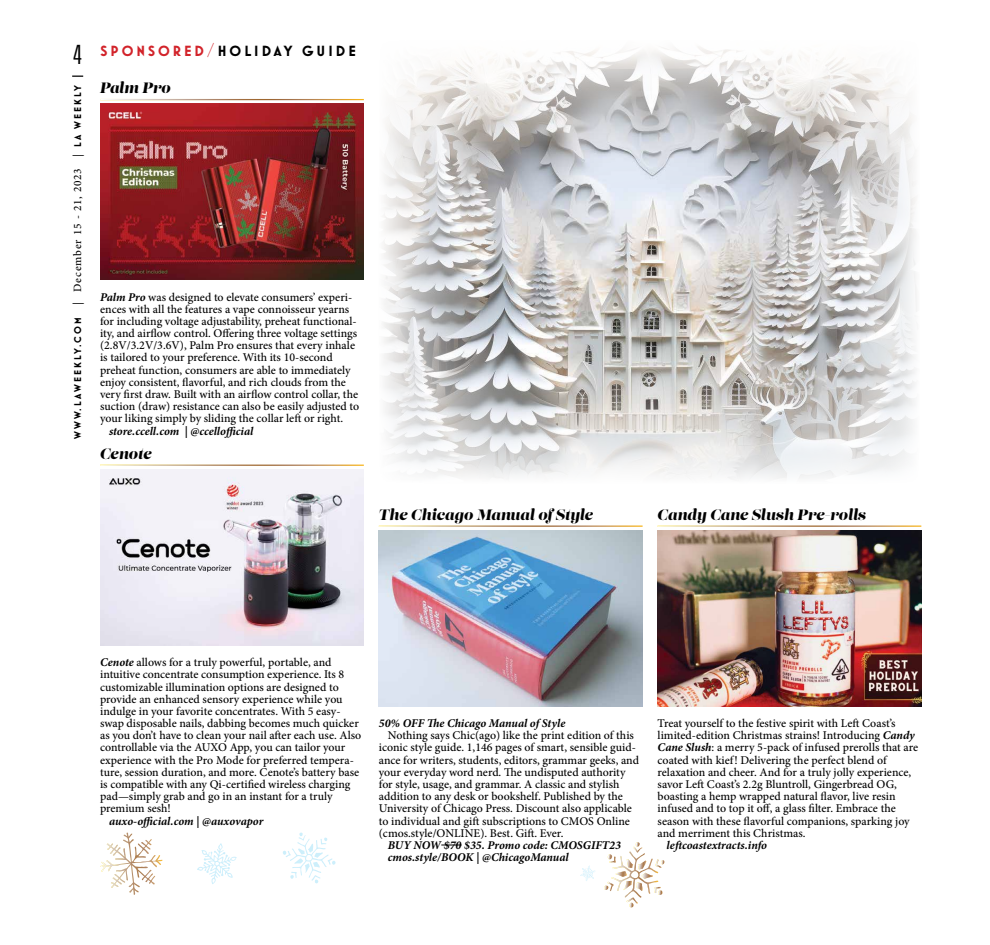
<style>
.page{position:relative;width:990px;height:945px;background:#fff}
.page>*{position:absolute;margin:0;border:0;box-sizing:border-box;transform-origin:0 0}
.t1{font:25px "Vanguard CF";color:#000}
.t2{font:italic 15px "Lust";color:#000}
.t3{font:700 15px "Mostra Nuova Alt D";letter-spacing:.2em;color:#000}
.t4{font:500 11.88px/12.1px "Minion Pro";color:#000}
.t5{font:italic 700 11.88px/12.1px "Minion Pro";color:#000}
.t6{font:700 10px "Mostra Nuova";letter-spacing:.225em;color:#000}
.s1{font-family:"Minion Pro";font-weight:500;font-size:11.25px}
.s2{color:#d2232a}
.s3{font-weight:300;font-size:17.5px;color:#d2232a}
.s4{font-weight:700;font-style:italic}
</style>
<div class="page">
<svg style="left:103px;top:833px;width:28px;height:33px"></svg>
<img style="left:100px;top:104px;width:264px;height:175px">
<img style="left:100px;top:469px;width:264px;height:176px">
<img style="left:379px;top:530px;width:263px;height:176px">
<svg style="left:441px;top:845px;width:21px;height:1px"></svg>
<img style="left:658px;top:530px;width:263px;height:176px">
<img style="left:383px;top:46px;width:534px;height:433px">
<svg style="left:604px;top:842px;width:61px;height:66px"></svg>
<svg style="left:283px;top:833px;width:53px;height:50px"></svg>
<svg style="left:197px;top:843px;width:40px;height:41px"></svg>
<svg style="left:580px;top:865px;width:15px;height:16px"></svg>
<h1 class="t1" style="left:73px;top:41px;width:11px">4</h1>
<p class="t6" style="left:72px;top:439px;width:356px;rotate:-90deg">WWW.LAWEEKLY.COM <span class="s1">| December 15 - 21, 2023 |</span> LA WEEKLY</p>
<p class="t3" style="left:101px;top:42px;width:257px"><span class="s2">SPONSORED</span><span class="s3">/</span>HOLIDAY GUIDE</p>
<p class="t2" style="left:100px;top:79px;width:72px">Palm Pro</p>
<p class="t4" style="left:100px;top:291px;width:261px"><span class="s4">Palm Pro</span> was designed to elevate consumers’ experi&shy;ences with all the features a vape connoisseur yearns for including voltage adjustability, preheat functional&shy;ity, and airflow control. Offering three voltage settings (2.8V/3.2V/3.6V), Palm Pro ensures that every inhale is tailored to your preference. With its 10-second preheat function, consumers are able to immediately enjoy consistent, flavorful, and rich clouds from the very first draw. Built with an airflow control collar, the suction (draw) resistance can also be easily adjusted to your liking simply by sliding the collar left or right.</p>
<p class="t5" style="left:109px;top:424px;width:146px">store.ccell.com | @ccellofficial</p>
<p class="t2" style="left:100px;top:444px;width:53px">Cenote</p>
<p class="t2" style="left:379px;top:505px;width:216px">The Chicago Manual of Style</p>
<p class="t2" style="left:658px;top:505px;width:210px">Candy Cane Slush Pre-rolls</p>
<p class="t4" style="left:100px;top:656px;width:263px"><span class="s4">Cenote</span> allows for a truly powerful, portable, and intuitive concentrate consumption experience. Its 8 customizable illumination options are designed to provide an enhanced sensory experience while you indulge in your favorite concentrates. With 5 easy&shy;swap disposable nails, dabbing becomes much quicker as you don’t have to clean your nail after each use. Also controllable via the AUXO App, you can tailor your experience with the Pro Mode for preferred tempera&shy;ture, session duration, and more. Cenote’s battery base is compatible with any Qi-certified wireless charging pad—simply grab and go in an instant for a truly premium sesh!</p>
<p class="t5" style="left:109px;top:814px;width:156px">auxo-official.com | @auxovapor</p>
<p class="t5" style="left:379px;top:717px;width:188px">50% OFF The Chicago Manual of Style</p>
<p class="t4" style="left:379px;top:729px;width:262px;text-indent:9px">Nothing says Chic(ago) like the print edition of this iconic style guide. 1,146 pages of smart, sensible guid&shy;ance for writers, students, editors, grammar geeks, and your everyday word nerd. The undisputed authority for style, usage, and grammar. A classic and stylish addition to any desk or bookshelf. Published by the University of Chicago Press. Discount also applicable to individual and gift subscriptions to CMOS Online (cmos.style/ONLINE). Best. Gift. Ever.</p>
<p class="t5" style="left:388px;top:839px;width:235px">BUY NOW $70 $35. Promo code: CMOSGIFT23 cmos.style/BOOK | @ChicagoManual</p>
<p class="t4" style="left:658px;top:717px;width:262px">Treat yourself to the festive spirit with Left Coast’s limited-edition Christmas strains! Introducing <span class="s4">Candy Cane Slush</span>: a merry 5-pack of infused prerolls that are coated with kief! Delivering the perfect blend of relaxation and cheer. And for a truly jolly experience, savor Left Coast’s 2.2g Bluntroll, Gingerbread OG, boasting a hemp wrapped natural flavor, live resin infused and to top it off, a glass filter. Embrace the season with these flavorful companions, sparking joy and merriment this Christmas.</p>
<p class="t5" style="left:667px;top:839px;width:102px">leftcoastextracts.info</p>
</div>
